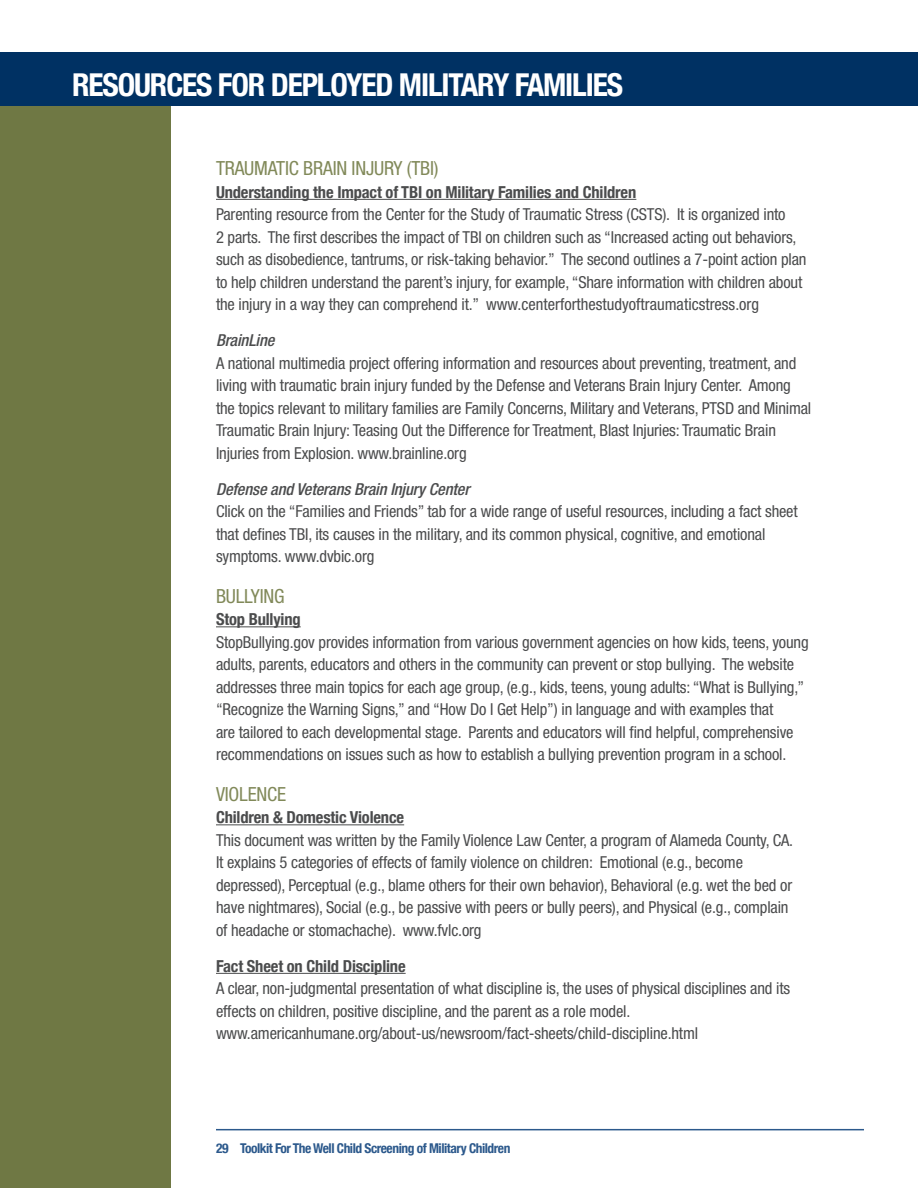
<style>
.page{position:relative;width:918px;height:1188px;background:#fff}
.page>*{position:absolute;margin:0;border:0;box-sizing:border-box;transform-origin:0 0}
.t1{font:700 condensed 31.5px "Helvetica Neue";letter-spacing:-.035em;color:#fff}
.t2{font:condensed 19.5px "Helvetica Neue";letter-spacing:-.01em;color:#818959}
.t3{font:condensed 16.5px/22.5px "Helvetica Neue";letter-spacing:-.01em;color:#4b4c4d}
.t4{font:700 condensed 13.5px "Helvetica Neue";letter-spacing:-.035em;color:#2c598c}
.s1{font-weight:700}
.s2{font-weight:500;font-style:italic}
</style>
<div class="page">
<hr style="left:216px;top:199px;width:420px;height:1px;background:#4b4c4d">
<hr style="left:216px;top:626px;width:85px;height:1px;background:#4b4c4d">
<hr style="left:216px;top:824px;width:188px;height:1px;background:#4b4c4d">
<hr style="left:216px;top:973px;width:190px;height:1px;background:#4b4c4d">
<div style="left:0;top:104px;width:171px;height:1084px;background:#6f7844"></div>
<hr style="left:216px;top:1129px;width:648px;height:1px;background:#2c598c">
<div style="left:0;top:52px;width:918px;height:54px;background:#003163"></div>
<p class="t1" style="left:72px;top:65px;width:553px">RESOURCES FOR DEPLOYED MILITARY FAMILIES</p>
<p class="t2" style="left:216px;top:157px;width:224px">TRAUMATIC BRAIN INJURY (TBI)</p>
<p class="t3" style="left:216px;top:181px;width:592px"><span class="s1">Understanding the Impact of TBI on Military Families and Children<br></span>Parenting resource from the Center for the Study of Traumatic Stress (CSTS). It is organized into<br>2 parts. The first describes the impact of TBI on children such as “Increased acting out behaviors, such as disobedience, tantrums, or risk-taking behavior.” The second outlines a 7-point action plan to help children understand the parent’s injury, for example, “Share information with children about the injury in a way they can comprehend it.” www.centerforthestudyoftraumaticstress.org</p>
<p class="t3" style="left:216px;top:329px;width:597px"><span class="s2">BrainLine<br></span>A national multimedia project offering information and resources about preventing, treatment, and living with traumatic brain injury funded by the Defense and Veterans Brain Injury Center. Among the topics relevant to military families are Family Concerns, Military and Veterans, PTSD and Minimal Traumatic Brain Injury: Teasing Out the Difference for Treatment, Blast Injuries: Traumatic Brain Injuries from Explosion. www.brainline.org</p>
<p class="t3" style="left:216px;top:478px;width:583px"><span class="s2">Defense and Veterans Brain Injury Center<br></span>Click on the “Families and Friends” tab for a wide range of useful resources, including a fact sheet that defines TBI, its causes in the military, and its common physical, cognitive, and emotional symptoms. www.dvbic.org</p>
<p class="t2" style="left:216px;top:585px;width:70px">BULLYING</p>
<p class="t3" style="left:216px;top:608px;width:594px"><span class="s1">Stop Bullying<br></span>StopBullying.gov provides information from various government agencies on how kids, teens, young adults, parents, educators and others in the community can prevent or stop bullying. The website addresses three main topics for each age group, (e.g., kids, teens, young adults: “What is Bullying,” “Recognize the Warning Signs,” and “How Do I Get Help”) in language and with examples that<br>are tailored to each developmental stage. Parents and educators will find helpful, comprehensive recommendations on issues such as how to establish a bullying prevention program in a school.</p>
<p class="t2" style="left:216px;top:783px;width:72px">VIOLENCE</p>
<p class="t3" style="left:216px;top:806px;width:579px"><span class="s1">Children &amp; Domestic Violence<br></span>This document was written by the Family Violence Law Center, a program of Alameda County, CA.<br>It explains 5 categories of effects of family violence on children: Emotional (e.g., become depressed), Perceptual (e.g., blame others for their own behavior), Behavioral (e.g. wet the bed or have nightmares), Social (e.g., be passive with peers or bully peers), and Physical (e.g., complain of headache or stomachache). www.fvlc.org</p>
<p class="t3" style="left:216px;top:955px;width:576px"><span class="s1">Fact Sheet on Child Discipline<br></span>A clear, non-judgmental presentation of what discipline is, the uses of physical disciplines and its effects on children, positive discipline, and the parent as a role model. www.americanhumane.org/about-us/newsroom/fact-sheets/child-discipline.html</p>
<p class="t4" style="left:216px;top:1140px;width:296px">29 Toolkit For The Well Child Screening of Military Children</p>
</div>
